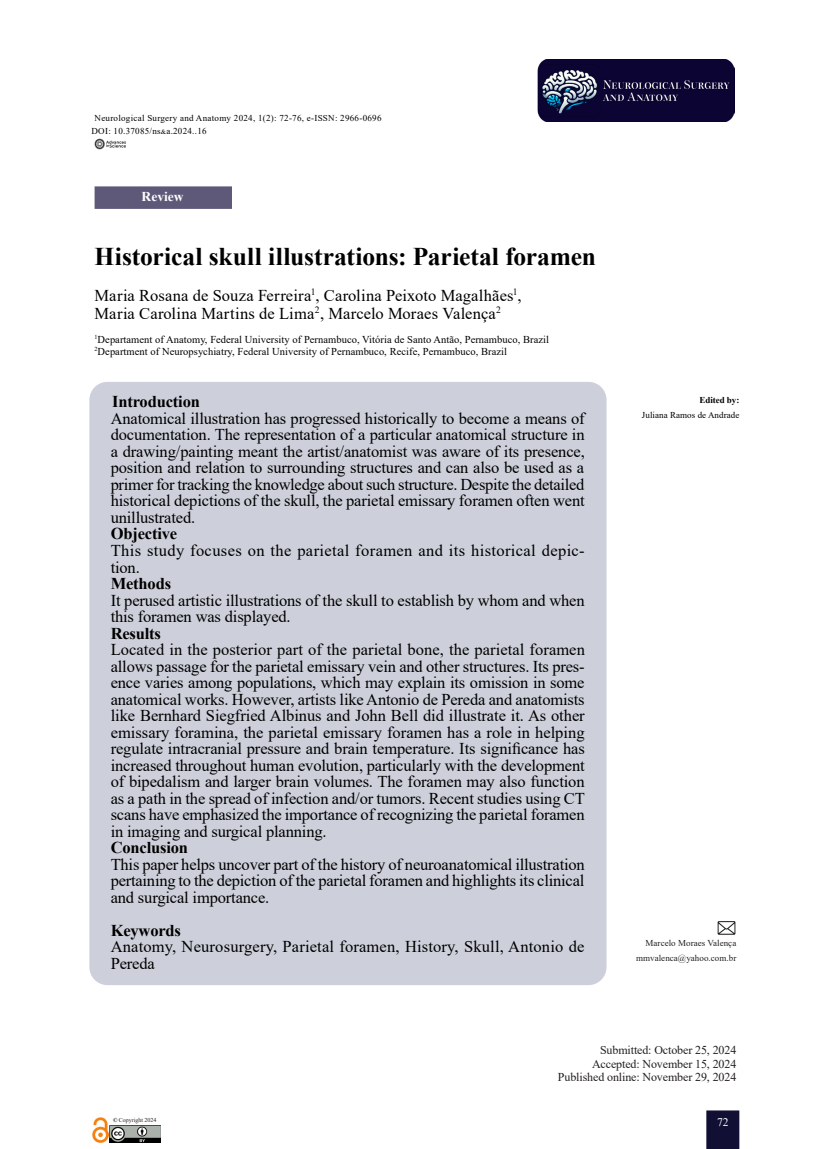
<style>
.page{position:relative;width:830px;height:1149px;background:#fff}
.page>*{position:absolute;margin:0;border:0;box-sizing:border-box;transform-origin:0 0}
.t1{font:700 25.5px "Times New Roman";letter-spacing:-.005em;color:#000}
.texto{font:16.5px/16.5px "Times New Roman";letter-spacing:-.01em;color:#000;text-align:justify}
.texto-2{font:16.5px/16.5px "Times New Roman";letter-spacing:.01em;color:#000}
.texto-3{font:16.5px/16.5px "Times New Roman";letter-spacing:.02em;color:#000}
.texto-4{font:700 16.5px "Times New Roman";letter-spacing:-.01em;color:#000}
.t2{font:700 13.5px "Times New Roman";color:#fff}
.texto-5{font:12px "Times New Roman";letter-spacing:-.01em;color:#231f20}
.t3{font:11.55px "Times New Roman";color:#fff}
.texto-6{font:10.5px "Times New Roman";letter-spacing:.005em;color:#000}
.texto-7{font:9px "Times New Roman";letter-spacing:.03em;color:#000}
.texto-8{font:9px "Times New Roman";letter-spacing:.005em;color:#231f20}
.texto-9{font:9px "Times New Roman";letter-spacing:.005em;color:#000}
.texto-10{font:700 9px "Times New Roman";letter-spacing:-.005em;color:#000}
.texto-11{font:6px "Times New Roman";letter-spacing:-.005em;color:#231f20}
.s1{font-weight:700}
</style>
<div class="page">
<svg style="left:706px;top:1110px;width:33px;height:38px"></svg>
<div style="left:89px;top:382px;width:517px;height:602px;background:#cdd0da;border-radius:18px"></div>
<img style="left:717px;top:921px;width:19px;height:13px">
<div style="left:94px;top:186px;width:138px;height:23px;background:#5e5979"></div>
<img style="left:110px;top:1125px;width:50px;height:17px">
<img style="left:92px;top:1117px;width:16px;height:25px">
<img style="left:95px;top:138px;width:31px;height:12px">
<img style="left:537px;top:59px;width:196px;height:62px">
<p class="texto-7" style="left:94px;top:112px;width:288px">Neurological Surgery and Anatomy 2024, 1(2): 72-76, e-ISSN: 2966-0696</p>
<p class="texto-7" style="left:91px;top:124px;width:116px">DOI: 10.37085/ns&amp;a.2024..16</p>
<p class="t2" style="left:141px;top:186px;width:43px">Review</p>
<p class="t1" style="left:94px;top:237px;width:502px">Historical skull illustrations: Parietal foramen</p>
<p class="texto-2" style="left:94px;top:286px;width:428px">Maria Rosana de Souza Ferreira<sup>1</sup>, Carolina Peixoto Magalhães<sup>1</sup>,</p>
<p class="texto" style="left:94px;top:304px;width:407px">Maria Carolina Martins de Lima<sup>2</sup>, Marcelo Moraes Valença<sup>2</sup></p>
<p class="texto-6" style="left:94px;top:331px;width:456px"><sup>1</sup>Departament of Anatomy, Federal University of Pernambuco, Vitória de Santo Antão, Pernambuco, Brazil</p>
<p class="texto-6" style="left:94px;top:343px;width:414px"><sup>2</sup>Department of Neuropsychiatry, Federal University of Pernambuco, Recife, Pernambuco, Brazil</p>
<p class="texto-4" style="left:112px;top:390px;width:89px">Introduction</p>
<p class="texto" style="left:111px;top:409px;width:475px">Anatomical illustration has progressed historically to become a means of documentation. The representation of a particular anatomical structure in a drawing/painting meant the artist/anatomist was aware of its presence, position and relation to surrounding structures and can also be used as a primer for tracking the knowledge about such structure. Despite the detailed historical depictions of the skull, the parietal emissary foramen often went unillustrated.</p>
<p class="texto-4" style="left:111px;top:522px;width:68px">Objective</p>
<p class="texto-3" style="left:111px;top:541px;width:475px">This study focuses on the parietal foramen and its historical depic&shy;tion.</p>
<p class="texto-4" style="left:111px;top:571px;width:62px">Methods</p>
<p class="texto" style="left:111px;top:591px;width:475px">It perused artistic illustrations of the skull to establish by whom and when this foramen was displayed.</p>
<p class="texto-4" style="left:111px;top:621px;width:52px">Results</p>
<p class="texto" style="left:111px;top:640px;width:475px">Located in the posterior part of the parietal bone, the parietal foramen allows passage for the parietal emissary vein and other structures. Its pres&shy;ence varies among populations, which may explain its omission in some anatomical works. However, artists like Antonio de Pereda and anatomists like Bernhard Siegfried Albinus and John Bell did illustrate it. As other emissary foramina, the parietal emissary foramen has a role in helping regulate intracranial pressure and brain temperature. Its significance has increased throughout human evolution, particularly with the development of bipedalism and larger brain volumes. The foramen may also function as a path in the spread of infection and/or tumors. Recent studies using CT scans have emphasized the importance of recognizing the parietal foramen in imaging and surgical planning.</p>
<p class="texto-4" style="left:111px;top:835px;width:79px">Conclusion</p>
<p class="texto" style="left:111px;top:855px;width:475px">This paper helps uncover part of the history of neuroanatomical illustration pertaining to the depiction of the parietal foramen and highlights its clinical and surgical importance.</p>
<p class="texto-4" style="left:111px;top:918px;width:72px">Keywords</p>
<p class="texto-2" style="left:111px;top:937px;width:475px">Anatomy, Neurosurgery, Parietal foramen, History, Skull, Antonio de<br>Pereda</p>
<p class="texto-8" style="left:645px;top:936px;width:92px">Marcelo Moraes Valença</p>
<p class="texto-10" style="left:699px;top:393px;width:41px">Edited by:</p>
<p class="texto-9" style="left:641px;top:408px;width:99px">Juliana Ramos de Andrade</p>
<p class="texto-8" style="left:635px;top:951px;width:102px">mmvalenca@yahoo.com.br</p>
<p class="texto-11" style="left:113px;top:1114px;width:45px"><span class="s1">©</span> Copyright 2024</p>
<p class="texto-5" style="left:599px;top:1041px;width:138px">Submitted: October 25, 2024</p>
<p class="texto-5" style="left:591px;top:1055px;width:146px">Accepted: November 15, 2024</p>
<p class="texto-5" style="left:557px;top:1068px;width:180px">Published online: November 29, 2024</p>
<p class="t3" style="left:716px;top:1113px;width:13px">72</p>
</div>
